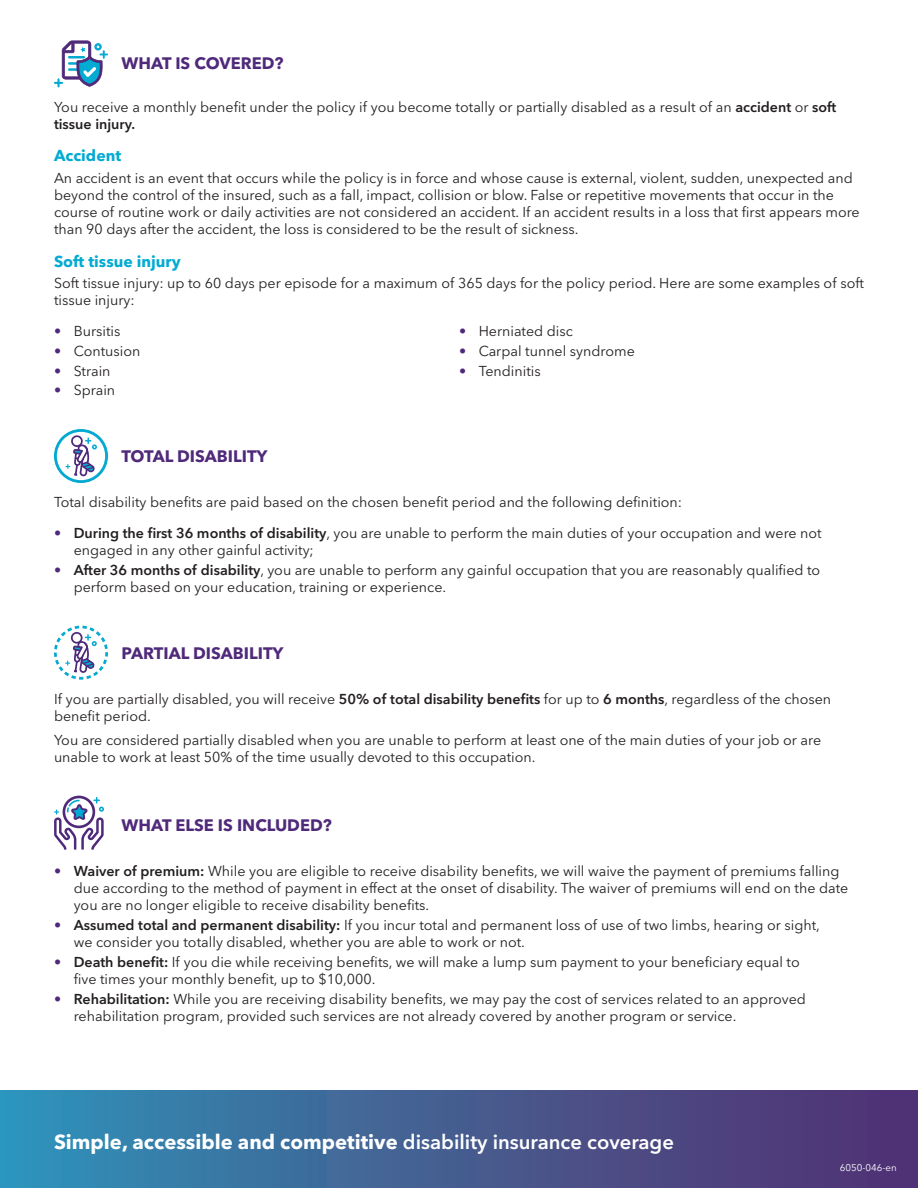
<style>
.page{position:relative;width:918px;height:1188px;background:#fff}
.page>*{position:absolute;margin:0;border:0;box-sizing:border-box;transform-origin:0 0}
.t1{font:700 20.25px "Avenir Next LT Pro";color:#fff}
.t2{font:700 16.5px "Avenir Next LT Pro";color:#4f297a}
.t3{font:700 15.75px "Avenir Next LT Pro";color:#03abd2}
.t4{font:14.25px/17.1px "Avenir Next LT Pro";color:#231f20}
.t5{font:9.75px "Avenir Next LT Pro";color:#fff}
.s1{font-weight:600}
.s2{color:#4f297a}
</style>
<div class="page">
<svg style="left:54px;top:40px;width:54px;height:47px"></svg>
<svg style="left:54px;top:429px;width:54px;height:54px"></svg>
<svg style="left:54px;top:626px;width:54px;height:54px"></svg>
<svg style="left:54px;top:796px;width:50px;height:54px"></svg>
<div style="left:0;top:1090px;width:918px;height:98px;background:linear-gradient(to right,#3191b7,#552c6e)"></div>
<p class="t2" style="left:122px;top:53px;width:164px">WHAT IS COVERED?</p>
<p class="t4" style="left:54px;top:98px;width:784px">You receive a monthly benefit under the policy if you become totally or partially disabled as a result of an <span class="s1">accident</span> or <span class="s1">soft tissue injury.</span></p>
<p class="t3" style="left:54px;top:146px;width:69px">Accident</p>
<p class="t4" style="left:54px;top:169px;width:807px">An accident is an event that occurs while the policy is in force and whose cause is external, violent, sudden, unexpected and beyond the control of the insured, such as a fall, impact, collision or blow. False or repetitive movements that occur in the course of routine work or daily activities are not considered an accident. If an accident results in a loss that first appears more than 90 days after the accident, the loss is considered to be the result of sickness.</p>
<p class="t3" style="left:54px;top:251px;width:128px">Soft tissue injury</p>
<p class="t4" style="left:54px;top:275px;width:812px">Soft tissue injury: up to 60 days per episode for a maximum of 365 days for the policy period. Here are some examples of soft tissue injury:</p>
<p class="t4" style="left:54px;top:322px;width:68px"><span class="s2">•</span> Bursitis</p>
<p class="t4" style="left:54px;top:342px;width:88px"><span class="s2">•</span> Contusion</p>
<p class="t4" style="left:54px;top:362px;width:58px"><span class="s2">•</span> Strain</p>
<p class="t4" style="left:54px;top:382px;width:63px"><span class="s2">•</span> Sprain</p>
<p class="t4" style="left:459px;top:323px;width:115px"><span class="s2">•</span> Herniated disc</p>
<p class="t4" style="left:459px;top:342px;width:177px"><span class="s2">•</span> Carpal tunnel syndrome</p>
<p class="t4" style="left:459px;top:362px;width:83px"><span class="s2">•</span> Tendinitis</p>
<p class="t2" style="left:122px;top:446px;width:148px">TOTAL DISABILITY</p>
<p class="t4" style="left:54px;top:494px;width:630px">Total disability benefits are paid based on the chosen benefit period and the following definition:</p>
<p class="t4" style="left:74px;top:524px;width:750px;text-indent:-20px"><span class="s2">•</span> <span class="s1">During the first 36 months of disability</span>, you are unable to perform the main duties of your occupation and were not engaged in any other gainful activity;</p>
<p class="t4" style="left:74px;top:561px;width:748px;text-indent:-20px"><span class="s2">•</span> <span class="s1">After 36 months of disability</span>, you are unable to perform any gainful occupation that you are reasonably qualified to perform based on your education, training or experience.</p>
<p class="t2" style="left:122px;top:643px;width:163px">PARTIAL DISABILITY</p>
<p class="t4" style="left:54px;top:690px;width:779px">If you are partially disabled, you will receive <span class="s1">50% of total disability benefits</span> for up to <span class="s1">6 months</span>, regardless of the chosen benefit period.</p>
<p class="t4" style="left:54px;top:731px;width:769px">You are considered partially disabled when you are unable to perform at least one of the main duties of your job or are unable to work at least 50% of the time usually devoted to this occupation.</p>
<p class="t2" style="left:122px;top:815px;width:212px">WHAT ELSE IS INCLUDED?</p>
<p class="t4" style="left:74px;top:862px;width:776px;text-indent:-20px"><span class="s2">•</span> <span class="s1">Waiver of premium:</span> While you are eligible to receive disability benefits, we will waive the payment of premiums falling due according to the method of payment in effect at the onset of disability. The waiver of premiums will end on the date you are no longer eligible to receive disability benefits.</p>
<p class="t4" style="left:74px;top:916px;width:748px;text-indent:-20px"><span class="s2">•</span> <span class="s1">Assumed total and permanent disability:</span> If you incur total and permanent loss of use of two limbs, hearing or sight, we consider you totally disabled, whether you are able to work or not.</p>
<p class="t4" style="left:74px;top:953px;width:728px;text-indent:-20px"><span class="s2">•</span> <span class="s1">Death benefit:</span> If you die while receiving benefits, we will make a lump sum payment to your beneficiary equal to five times your monthly benefit, up to $10,000.</p>
<p class="t4" style="left:74px;top:990px;width:734px;text-indent:-20px"><span class="s2">•</span> <span class="s1">Rehabilitation:</span> While you are receiving disability benefits, we may pay the cost of services related to an approved rehabilitation program, provided such services are not already covered by another program or service.</p>
<p class="t1" style="left:54px;top:1129px;width:622px">Simple, accessible and competitive <span class="s1">disability insurance coverage</span></p>
<p class="t5" style="left:840px;top:1161px;width:59px">6050-046-en</p>
</div>
